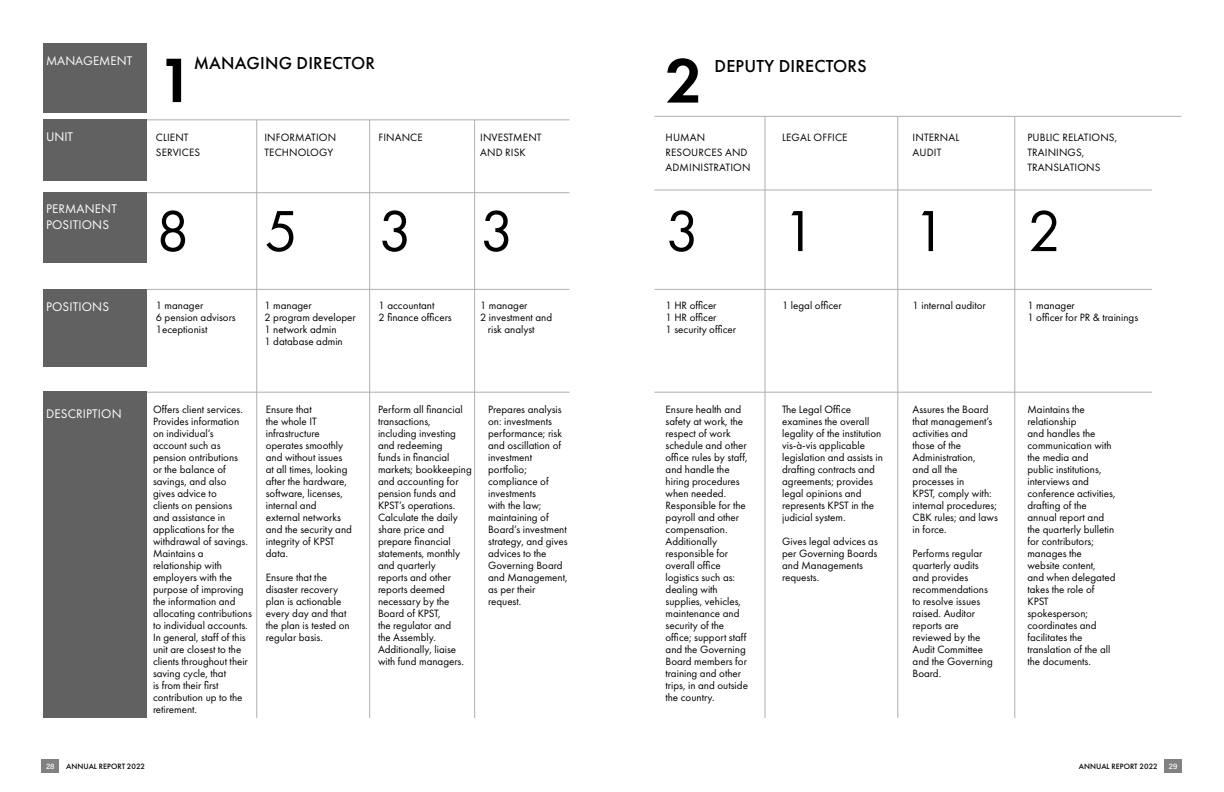
<style>
.page{position:relative;width:1224px;height:792px;background:#fff}
.page>*{position:absolute;margin:0;border:0;box-sizing:border-box;transform-origin:0 0}
.t1{font:600 65px "Futura PT";color:#000}
.t2{font:60px "Futura PT";color:#000}
.t3{font:500 18px "Futura PT";letter-spacing:.01em;color:#000}
.t4{font:13px/16px "Futura PT";letter-spacing:.01em;color:#fff}
.t5{font:11px/12px "Futura PT";color:#000}
.t6{font:500 8px "Futura PT";color:#000101}
.t7{font:500 8px "Futura PT";color:#000}
.t8{font:8px "Acumin Variable Concept";color:#fff}
</style>
<div class="page">
<hr style="left:765px;top:116px;width:1px;height:602px;background:#aeafb0">
<hr style="left:898px;top:117px;width:1px;height:601px;background:#aeafb0">
<hr style="left:1015px;top:117px;width:1px;height:601px;background:#aeafb0">
<hr style="left:146px;top:192px;width:423px;height:1px;background:#aeafb0">
<hr style="left:655px;top:190px;width:497px;height:1px;background:#aeafb0">
<hr style="left:655px;top:289px;width:497px;height:1px;background:#aeafb0">
<hr style="left:655px;top:392px;width:497px;height:1px;background:#aeafb0">
<hr style="left:145px;top:120px;width:424px;height:1px;background:#aeafb0">
<hr style="left:655px;top:116px;width:526px;height:1px;background:#aeafb0">
<div style="left:43px;top:289px;width:104px;height:78px;background:#616161"></div>
<div style="left:43px;top:392px;width:104px;height:326px;background:#616161"></div>
<hr style="left:256px;top:120px;width:1px;height:598px;background:#aeafb0">
<hr style="left:369px;top:120px;width:1px;height:598px;background:#aeafb0">
<hr style="left:474px;top:120px;width:1px;height:598px;background:#aeafb0">
<div style="left:43px;top:192px;width:104px;height:70px;background:#616161"></div>
<hr style="left:147px;top:289px;width:422px;height:1px;background:#aeafb0">
<hr style="left:147px;top:392px;width:422px;height:1px;background:#aeafb0">
<div style="left:43px;top:119px;width:104px;height:62px;background:#616161"></div>
<div style="left:44px;top:43px;width:103px;height:70px;background:#616161"></div>
<div style="left:1165px;top:759px;width:17px;height:14px;background:#808181"></div>
<div style="left:42px;top:759px;width:17px;height:14px;background:#808181"></div>
<p class="t4" style="left:46px;top:53px;width:88px">MANAGEMENT</p>
<h1 class="t1" style="left:158px;top:40px;width:38px">1</h1>
<h3 class="t3" style="left:194px;top:52px;width:183px">MANAGING DIRECTOR</h3>
<p class="t4" style="left:46px;top:128px;width:29px">UNIT</p>
<p class="t5" style="left:156px;top:130px;width:46px;line-height:15px">CLIENT<br>SERVICES</p>
<p class="t5" style="left:264px;top:130px;width:73px;line-height:15px">INFORMATION<br>TECHNOLOGY</p>
<p class="t5" style="left:379px;top:131px;width:46px">FINANCE</p>
<p class="t5" style="left:480px;top:130px;width:63px;line-height:15px">INVESTMENT<br>AND RISK</p>
<p class="t4" style="left:46px;top:200px;width:72px">PERMANENT<br>POSITIONS</p>
<h2 class="t2" style="left:156px;top:196px;width:144px">8 5</h2>
<h2 class="t2" style="left:379px;top:196px;width:137px">3 3</h2>
<p class="t4" style="left:46px;top:299px;width:64px">POSITIONS</p>
<p class="t4" style="left:46px;top:405px;width:77px">DESCRIPTION</p>
<p class="t5" style="left:156px;top:299px;width:81px">1 manager<br>6 pension advisors<br>1eceptionist</p>
<p class="t5" style="left:264px;top:299px;width:93px">1 manager<br>2 program developer<br>1 network admin<br>1 database admin</p>
<p class="t5" style="left:379px;top:299px;width:75px">1 accountant<br>2 finance officers</p>
<p class="t5" style="left:480px;top:299px;width:49px">1 manager</p>
<p class="t5" style="left:480px;top:311px;width:74px">2 investment and</p>
<p class="t5" style="left:488px;top:323px;width:48px">risk analyst</p>
<p class="t5" style="left:153px;top:403px;width:100px">Offers client services.<br>Provides information on individual’s<br>account such as pension ontributions<br>or the balance of savings, and also<br>gives advice to<br>clients on pensions<br>and assistance in applications for the withdrawal of savings.<br>Maintains a relationship with employers with the purpose of improving the information and allocating contributions to individual accounts.<br>In general, staff of this unit are closest to the clients throughout their saving cycle, that<br>is from their first contribution up to the retirement.</p>
<p class="t5" style="left:266px;top:403px;width:88px">Ensure that<br>the whole IT infrastructure operates smoothly and without issues at all times, looking after the hardware, software, licenses, internal and external networks and the security and integrity of KPST data.</p>
<p class="t5" style="left:266px;top:571px;width:86px">Ensure that the disaster recovery plan is actionable every day and that the plan is tested on regular basis.</p>
<p class="t5" style="left:378px;top:403px;width:95px">Perform all financial transactions, including investing and redeeming<br>funds in financial markets; bookkeeping and accounting for pension funds and<br>KPST’s operations.<br>Calculate the daily share price and prepare financial statements, monthly and quarterly<br>reports and other reports deemed necessary by the<br>Board of KPST,<br>the regulator and<br>the Assembly.<br>Additionally, liaise with fund managers.</p>
<p class="t5" style="left:488px;top:403px;width:81px">Prepares analysis on: investments performance; risk and oscillation of investment portfolio; compliance of investments<br>with the law; maintaining of<br>Board’s investment strategy, and gives advices to the<br>Governing Board and Management, as per their request.</p>
<h1 class="t1" style="left:666px;top:40px;width:38px">2</h1>
<h3 class="t3" style="left:715px;top:55px;width:154px">DEPUTY DIRECTORS</h3>
<p class="t5" style="left:666px;top:130px;width:86px;line-height:15px">HUMAN<br>RESOURCES AND<br>ADMINISTRATION</p>
<p class="t5" style="left:782px;top:131px;width:67px">LEGAL OFFICE</p>
<p class="t5" style="left:913px;top:130px;width:48px;line-height:15px">INTERNAL<br>AUDIT</p>
<p class="t5" style="left:1028px;top:130px;width:91px;line-height:15px">PUBLIC RELATIONS,<br>TRAININGS,<br>TRANSLATIONS</p>
<h2 class="t2" style="left:666px;top:196px;width:36px">3</h2>
<h2 class="t2" style="left:782px;top:196px;width:36px">1</h2>
<h2 class="t2" style="left:913px;top:196px;width:36px">1</h2>
<h2 class="t2" style="left:1027px;top:196px;width:36px">2</h2>
<p class="t5" style="left:666px;top:299px;width:72px">1 HR officer<br>1 HR officer<br>1 security officer</p>
<p class="t5" style="left:782px;top:299px;width:61px">1 legal officer</p>
<p class="t5" style="left:913px;top:299px;width:75px">1 internal auditor</p>
<p class="t5" style="left:1027px;top:299px;width:112px">1 manager<br>1 officer for PR &amp; trainings</p>
<p class="t5" style="left:666px;top:403px;width:84px">Ensure health and safety at work, the respect of work schedule and other office rules by staff, and handle the hiring procedures when needed.<br>Responsible for the payroll and other compensation.<br>Additionally responsible for overall office logistics such as: dealing with supplies, vehicles, maintenance and security of the office; support staff and the Governing<br>Board members for training and other trips, in and outside the country.</p>
<p class="t5" style="left:782px;top:403px;width:102px">The Legal Office examines the overall legality of the institution vis-à-vis applicable legislation and assists in drafting contracts and agreements; provides legal opinions and represents KPST in the judicial system.</p>
<p class="t5" style="left:782px;top:535px;width:97px">Gives legal advices as per Governing Boards and Managements requests.</p>
<p class="t5" style="left:913px;top:403px;width:87px">Assures the Board that management’s activities and<br>those of the<br>Administration,<br>and all the processes in<br>KPST, comply with: internal procedures;<br>CBK rules; and laws in force.</p>
<p class="t5" style="left:913px;top:547px;width:82px">Performs regular quarterly audits and provides recommendations to resolve issues raised. Auditor reports are reviewed by the<br>Audit Committee and the Governing<br>Board.</p>
<p class="t5" style="left:1027px;top:403px;width:90px">Maintains the relationship<br>and handles the communication with the media and public institutions, interviews and conference activities, drafting of the annual report and the quarterly bulletin for contributors; manages the website content,<br>and when delegated takes the role of<br>KPST<br>spokesperson; coordinates and facilitates the translation of the all the documents.</p>
<p class="t8" style="left:46px;top:761px;width:10px">28</p>
<p class="t6" style="left:66px;top:762px;width:80px">ANNUAL REPORT 2022</p>
<p class="t7" style="left:1079px;top:762px;width:80px">ANNUAL REPORT 2022</p>
<p class="t8" style="left:1169px;top:761px;width:10px">29</p>
</div>
